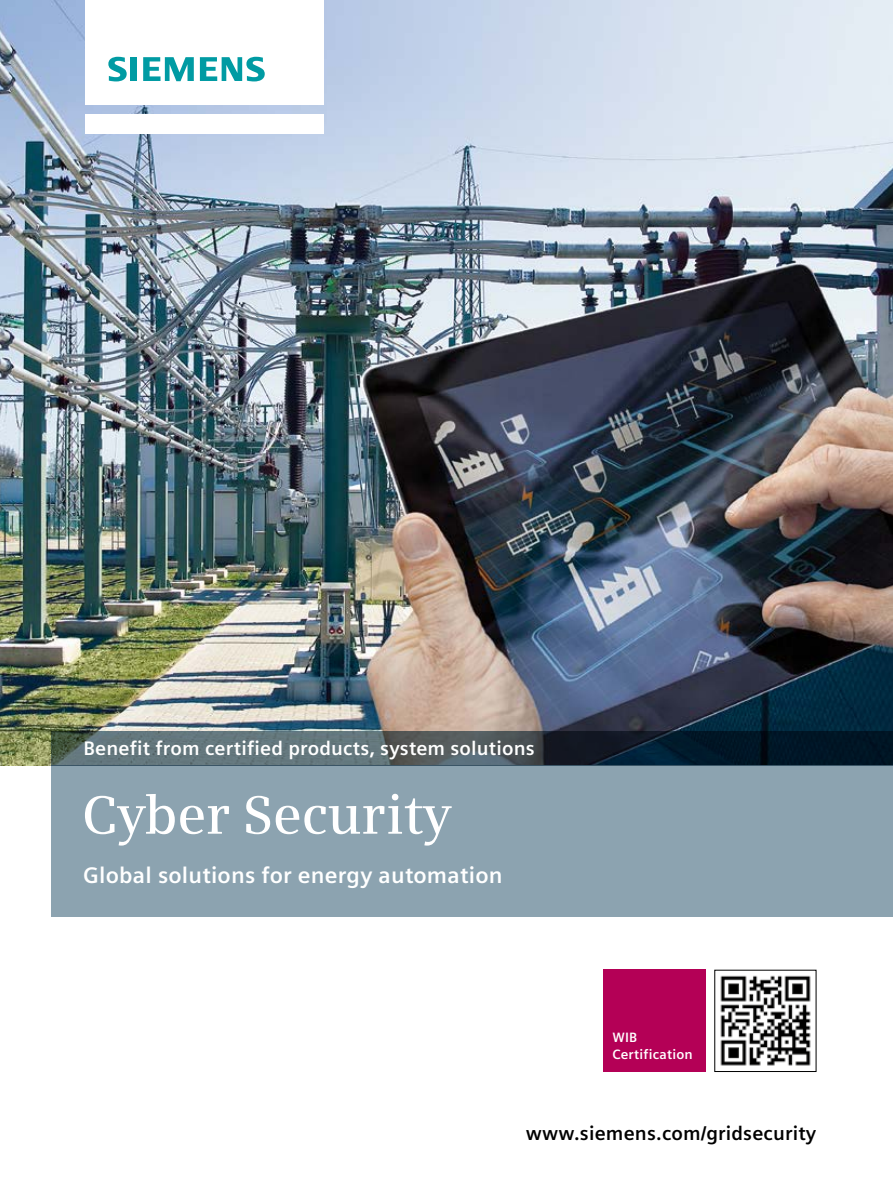
<style>
.page{position:relative;width:893px;height:1191px;background:#fff}
.page>*{position:absolute;margin:0;border:0;box-sizing:border-box;transform-origin:0 0}
.t1{font:600 54px "Siemens Serif";letter-spacing:-.01em;color:#fff}
.t2{font:700 22.5px "Siemens Sans";letter-spacing:.01em;color:#fff}
.t3{font:700 19.5px "Siemens Sans";letter-spacing:.01em;color:#fff}
.t4{font:700 19.5px "Siemens Sans";letter-spacing:.01em;color:#000}
.t5{font:700 13.5px/17px "Siemens Sans";letter-spacing:.015em;color:#fff}
</style>
<div class="page">
<img style="left:0;top:0;width:893px;height:765px">
<div style="left:51px;top:765px;width:842px;height:151px;background:#8ca3b0"></div>
<svg style="left:51px;top:731px;width:842px;height:34px;background:#374851"></svg>
<div style="left:85px;top:114px;width:238px;height:19px;background:#fff"></div>
<div style="left:85px;top:0;width:238px;height:105px;background:#fff"></div>
<svg style="left:108px;top:57px;width:19px;height:24px"></svg>
<div style="left:130px;top:57px;width:7px;height:24px;background:#009ba3"></div>
<svg style="left:143px;top:57px;width:51px;height:24px"></svg>
<svg style="left:200px;top:57px;width:65px;height:24px"></svg>
<img style="left:720px;top:975px;width:91px;height:91px">
<div style="left:604px;top:969px;width:102px;height:102px;background:#b40056"></div>
<p class="t3" style="left:83px;top:737px;width:453px">Benefit from certified products, system solutions</p>
<h1 class="t1" style="left:82px;top:783px;width:372px">Cyber Security</h1>
<p class="t2" style="left:83px;top:862px;width:421px">Global solutions for energy automation</p>
<p class="t5" style="left:612px;top:1029px;width:82px">WIB<br>Certification</p>
<p class="t4" style="left:526px;top:1122px;width:292px">www.siemens.com/gridsecurity</p>
</div>
